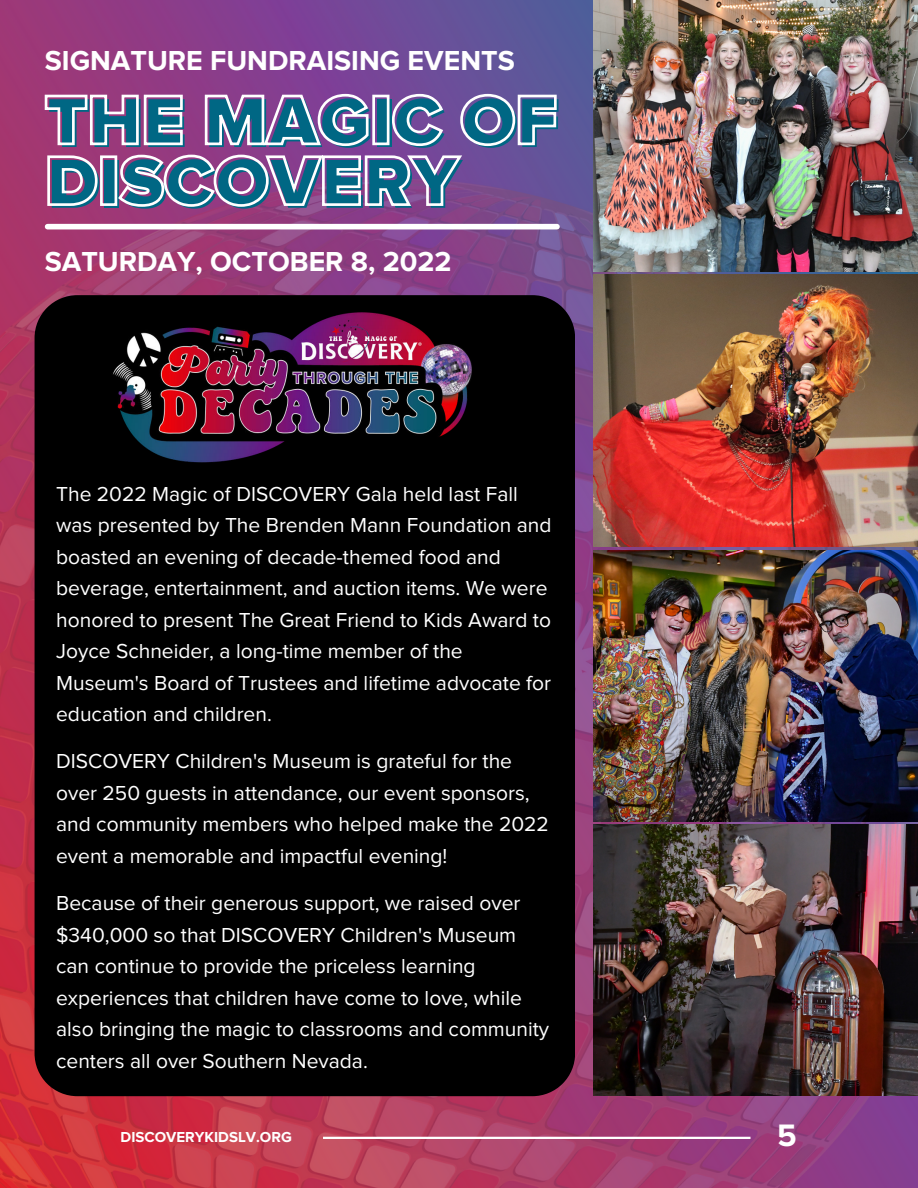
<style>
.page{position:relative;width:918px;height:1188px;background:#fff}
.page>*{position:absolute;margin:0;border:0;box-sizing:border-box;transform-origin:0 0}
.t1{font:900 71.7px/60.8px "Proxima Nova";color:#006784}
.t2{font:700 32.25px "Proxima Nova";color:#fff}
.t3{font:700 28.5px "Proxima Nova";color:#fff}
.t4{font:21px/31.5px "Proxima Nova";color:#fff}
.t5{font:700 15px "Proxima Nova";color:#fff}
</style>
<div class="page">
<img style="left:0;top:0;width:918px;height:1188px">
<img style="left:594px;top:0;width:324px;height:271px">
<img style="left:594px;top:274px;width:324px;height:273px">
<img style="left:594px;top:550px;width:324px;height:271px">
<img style="left:594px;top:825px;width:324px;height:271px">
<div style="left:48px;top:224px;width:509px;height:5px;background:#fff"></div>
<hr style="left:323px;top:1137px;width:428px;height:2px;background:#fff">
<div style="left:35px;top:295px;width:540px;height:801px;background:#000"></div>
<img style="left:98px;top:295px;width:388px;height:189px">
<svg style="left:43px;top:92px;width:515px;height:116px;background:#9c65a0"></svg>
<h3 class="t3" style="left:45px;top:45px;width:472px">SIGNATURE FUNDRAISING EVENTS</h3>
<h1 class="t1" style="left:48px;top:95px;width:514px">THE MAGIC OF<br>DISCOVERY</h1>
<h3 class="t3" style="left:45px;top:245px;width:408px">SATURDAY, OCTOBER 8, 2022</h3>
<p class="t4" style="left:56px;top:478px;width:497px">The 2022 Magic of DISCOVERY Gala held last Fall was presented by The Brenden Mann Foundation and boasted an evening of decade-themed food and beverage, entertainment, and auction items. We were honored to present The Great Friend to Kids Award to Joyce Schneider, a long-time member of the Museum's Board of Trustees and lifetime advocate for education and children.</p>
<p class="t4" style="left:56px;top:746px;width:494px">DISCOVERY Children's Museum is grateful for the over 250 guests in attendance, our event sponsors, and community members who helped make the 2022 event a memorable and impactful evening!</p>
<p class="t4" style="left:56px;top:888px;width:495px">Because of their generous support, we raised over $340,000 so that DISCOVERY Children's Museum can continue to provide the priceless learning experiences that children have come to love, while also bringing the magic to classrooms and community centers all over Southern Nevada.</p>
<p class="t5" style="left:121px;top:1128px;width:173px">DISCOVERYKIDSLV.ORG</p>
<h2 class="t2" style="left:777px;top:1117px;width:21px">5</h2>
</div>
